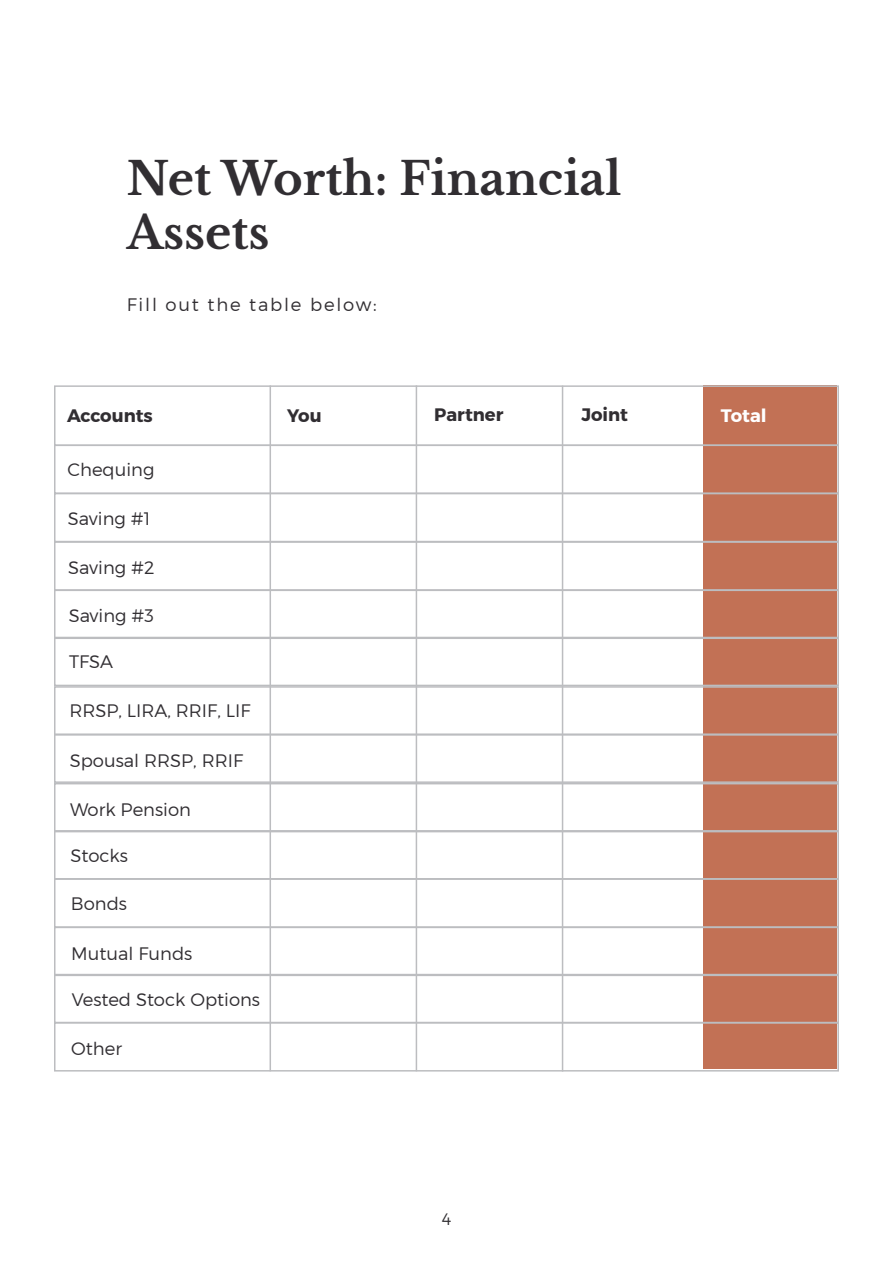
<style>
.page{position:relative;width:893px;height:1263px;background:#fff}
.page>*{position:absolute;margin:0;border:0;box-sizing:border-box;transform-origin:0 0}
.Paragraph_Style_1{font:700 45px/54px "Libre Baskerville";color:#312e32}
.t1{font:300 18px "Montserrat";color:#312e32}
.t2{font:700 18px "Montserrat";color:#312e32}
.t3{font:300 18px "Montserrat";letter-spacing:.1em;color:#312e32}
.t4{font:700 18px "Montserrat";color:#fff}
.t5{font:300 16.5px "Montserrat";color:#312e32}
</style>
<div class="page">
<div style="left:704px;top:385px;width:133px;height:683px;background:#c27155"></div>
<div style="left:54px;top:385px;width:785px;height:61px;border:2px solid #bcbdc0"></div>
<hr style="left:270px;top:385px;width:1px;height:686px;background:#bcbdc0">
<hr style="left:416px;top:385px;width:1px;height:686px;background:#bcbdc0">
<hr style="left:562px;top:386px;width:1px;height:685px;background:#bcbdc0">
<div style="left:54px;top:444px;width:785px;height:50px;border:2px solid #bcbdc0"></div>
<div style="left:54px;top:493px;width:785px;height:49px;border:2px solid #bcbdc0"></div>
<div style="left:54px;top:541px;width:785px;height:50px;border:2px solid #bcbdc0"></div>
<div style="left:54px;top:590px;width:785px;height:49px;border:2px solid #bcbdc0"></div>
<div style="left:54px;top:637px;width:785px;height:49px;border:2px solid #bcbdc0"></div>
<div style="left:54px;top:686px;width:785px;height:50px;border:2px solid #bcbdc0"></div>
<div style="left:54px;top:733px;width:785px;height:50px;border:2px solid #bcbdc0"></div>
<div style="left:54px;top:783px;width:785px;height:49px;border:2px solid #bcbdc0"></div>
<div style="left:54px;top:830px;width:785px;height:49px;border:2px solid #bcbdc0"></div>
<div style="left:54px;top:878px;width:785px;height:50px;border:2px solid #bcbdc0"></div>
<div style="left:54px;top:927px;width:785px;height:49px;border:2px solid #bcbdc0"></div>
<div style="left:54px;top:974px;width:785px;height:49px;border:2px solid #bcbdc0"></div>
<div style="left:54px;top:1022px;width:785px;height:49px;border:2px solid #bcbdc0"></div>
<p class="Paragraph_Style_1" style="left:127px;top:152px;width:496px">Net Worth: Financial<br>Assets</p>
<p class="t3" style="left:127px;top:293px;width:251px">Fill out the table below:</p>
<p class="t2" style="left:67px;top:404px;width:87px">Accounts</p>
<p class="t2" style="left:287px;top:404px;width:36px">You</p>
<p class="t2" style="left:434px;top:404px;width:71px">Partner</p>
<p class="t2" style="left:581px;top:403px;width:48px">Joint</p>
<p class="t4" style="left:721px;top:404px;width:47px">Total</p>
<p class="t1" style="left:68px;top:459px;width:89px">Chequing</p>
<p class="t1" style="left:68px;top:507px;width:84px">Saving #1</p>
<p class="t1" style="left:68px;top:557px;width:88px">Saving #2</p>
<p class="t1" style="left:69px;top:605px;width:87px">Saving #3</p>
<p class="t1" style="left:69px;top:651px;width:45px">TFSA</p>
<p class="t1" style="left:69px;top:699px;width:183px">RRSP, LIRA, RRIF, LIF</p>
<p class="t1" style="left:70px;top:750px;width:175px">Spousal RRSP, RRIF</p>
<p class="t1" style="left:70px;top:798px;width:122px">Work Pension</p>
<p class="t1" style="left:71px;top:844px;width:59px">Stocks</p>
<p class="t1" style="left:71px;top:893px;width:58px">Bonds</p>
<p class="t1" style="left:71px;top:943px;width:123px">Mutual Funds</p>
<p class="t1" style="left:72px;top:989px;width:190px">Vested Stock Options</p>
<p class="t1" style="left:71px;top:1037px;width:52px">Other</p>
<p class="t5" style="left:442px;top:1209px;width:11px">4</p>
</div>
